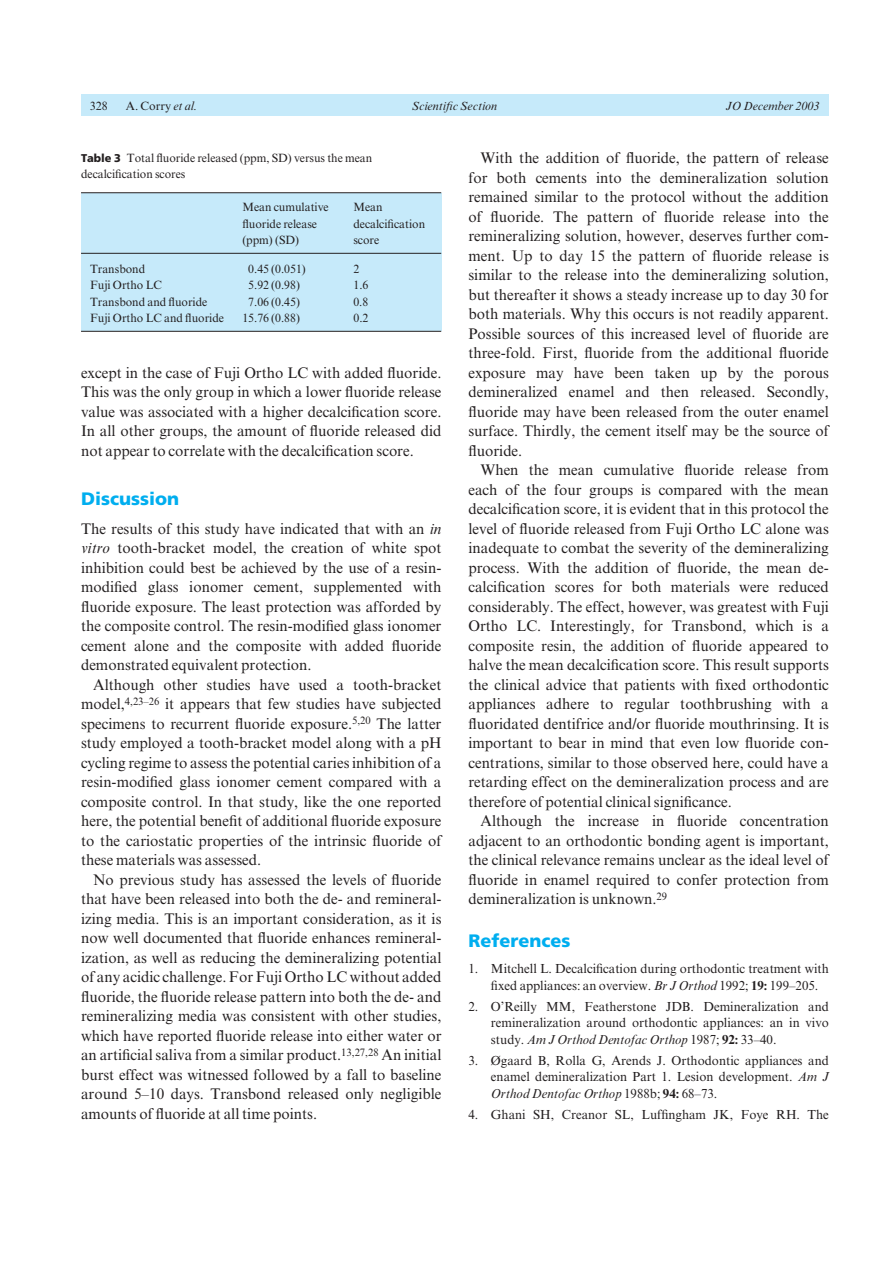
<style>
.page{position:relative;width:893px;height:1263px;background:#fff}
.page>*{position:absolute;margin:0;border:0;box-sizing:border-box;transform-origin:0 0}
.t1{font:900 18px "Frutiger";color:#00aeef}
.t2{font:15.3px/19.5px "Times NRMT";color:#231f20;text-align:justify}
.t3{font:13.2px/16.5px "Times NRMT";color:#231f20;text-align:justify}
.t4{font:12px/16.5px "Times NRMT";color:#231f20}
.t5{font:italic 12px "Times NRMT";color:#231f20}
.s1{font-style:italic}
.s2{font-family:"Frutiger";font-weight:900;font-size:11.25px}
.s3{font-weight:700}
</style>
<div class="page">
<div style="left:81px;top:94px;width:747px;height:22px;background:#c6eafa"></div>
<div style="left:81px;top:193px;width:360px;height:138px;background:#c6eafa"></div>
<hr style="left:81px;top:192px;width:360px;height:1px;background:#231f20">
<hr style="left:81px;top:253px;width:360px;height:1px;background:#231f20">
<hr style="left:81px;top:331px;width:360px;height:1px;background:#231f20">
<p class="t4" style="left:90px;top:99px;width:19px">328</p>
<p class="t4" style="left:126px;top:99px;width:73px">A. Corry <span class="s1">et al.</span></p>
<p class="t5" style="left:412px;top:101px;width:87px">Scientific Section</p>
<p class="t5" style="left:726px;top:101px;width:95px">JO December 2003</p>
<p class="t4" style="left:81px;top:150px;width:293px"><span class="s2">Table 3</span> Total fluoride released (ppm, SD) versus the mean decalcification scores</p>
<p class="t4" style="left:242px;top:200px;width:88px">Mean cumulative</p>
<p class="t4" style="left:353px;top:200px;width:31px">Mean</p>
<p class="t4" style="left:242px;top:216px;width:76px">fluoride release</p>
<p class="t4" style="left:353px;top:216px;width:73px">decalcification</p>
<p class="t4" style="left:242px;top:233px;width:58px">(ppm) (SD)</p>
<p class="t4" style="left:353px;top:233px;width:27px">score</p>
<p class="t4" style="left:90px;top:261px;width:57px">Transbond</p>
<p class="t4" style="left:248px;top:261px;width:59px">0.45 (0.051)</p>
<p class="t4" style="left:353px;top:261px;width:7px">2</p>
<p class="t4" style="left:90px;top:278px;width:73px">Fuji Ortho LC</p>
<p class="t4" style="left:248px;top:278px;width:53px">5.92 (0.98)</p>
<p class="t4" style="left:353px;top:278px;width:16px">1.6</p>
<p class="t4" style="left:90px;top:294px;width:119px">Transbond and fluoride</p>
<p class="t4" style="left:248px;top:294px;width:53px">7.06 (0.45)</p>
<p class="t4" style="left:353px;top:294px;width:16px">0.8</p>
<p class="t4" style="left:90px;top:311px;width:136px">Fuji Ortho LC and fluoride</p>
<p class="t4" style="left:242px;top:311px;width:59px">15.76 (0.88)</p>
<p class="t4" style="left:353px;top:311px;width:16px">0.2</p>
<p class="t2" style="left:81px;top:364px;width:362px">except in the case of Fuji Ortho LC with added fluoride.<br>This was the only group in which a lower fluoride release value was associated with a higher decalcification score.<br>In all other groups, the amount of fluoride released did not appear to correlate with the decalcification score.</p>
<p class="t1" style="left:81px;top:491px;width:100px">Discussion</p>
<p class="t2" style="left:81px;top:520px;width:362px">The results of this study have indicated that with an <span class="s1">in vitro</span> tooth-bracket model, the creation of white spot inhibition could best be achieved by the use of a resin&shy;modified glass ionomer cement, supplemented with fluoride exposure. The least protection was afforded by the composite control. The resin-modified glass ionomer cement alone and the composite with added fluoride demonstrated equivalent protection.</p>
<p class="t2" style="left:81px;top:676px;width:362px;text-indent:12px">Although other studies have used a tooth-bracket model,<sup>4,23–26</sup> it appears that few studies have subjected specimens to recurrent fluoride exposure.<sup>5,20</sup> The latter study employed a tooth-bracket model along with a pH cycling regime to assess the potential caries inhibition of a resin-modified glass ionomer cement compared with a composite control. In that study, like the one reported here, the potential benefit of additional fluoride exposure to the cariostatic properties of the intrinsic fluoride of these materials was assessed.</p>
<p class="t2" style="left:81px;top:871px;width:362px;text-indent:12px">No previous study has assessed the levels of fluoride that have been released into both the de- and remineral&shy;izing media. This is an important consideration, as it is now well documented that fluoride enhances remineral&shy;ization, as well as reducing the demineralizing potential of any acidic challenge. For Fuji Ortho LC without added fluoride, the fluoride release pattern into both the de- and remineralizing media was consistent with other studies, which have reported fluoride release into either water or an artificial saliva from a similar product.<sup>13,27,28</sup> An initial burst effect was witnessed followed by a fall to baseline around 5–10 days. Transbond released only negligible amounts of fluoride at all time points.</p>
<p class="t2" style="left:468px;top:150px;width:362px;text-indent:12px">With the addition of fluoride, the pattern of release for both cements into the demineralization solution remained similar to the protocol without the addition of fluoride. The pattern of fluoride release into the remineralizing solution, however, deserves further com&shy;ment. Up to day 15 the pattern of fluoride release is similar to the release into the demineralizing solution, but thereafter it shows a steady increase up to day 30 for both materials. Why this occurs is not readily apparent.<br>Possible sources of this increased level of fluoride are three-fold. First, fluoride from the additional fluoride exposure may have been taken up by the porous demineralized enamel and then released. Secondly, fluoride may have been released from the outer enamel surface. Thirdly, the cement itself may be the source of fluoride.</p>
<p class="t2" style="left:468px;top:462px;width:362px;text-indent:12px">When the mean cumulative fluoride release from each of the four groups is compared with the mean decalcification score, it is evident that in this protocol the level of fluoride released from Fuji Ortho LC alone was inadequate to combat the severity of the demineralizing process. With the addition of fluoride, the mean de&shy;calcification scores for both materials were reduced considerably. The effect, however, was greatest with Fuji Ortho LC. Interestingly, for Transbond, which is a composite resin, the addition of fluoride appeared to halve the mean decalcification score. This result supports the clinical advice that patients with fixed orthodontic appliances adhere to regular toothbrushing with a fluoridated dentifrice and/or fluoride mouthrinsing. It is important to bear in mind that even low fluoride con&shy;centrations, similar to those observed here, could have a retarding effect on the demineralization process and are therefore of potential clinical significance.</p>
<p class="t2" style="left:468px;top:813px;width:362px;text-indent:12px">Although the increase in fluoride concentration adjacent to an orthodontic bonding agent is important, the clinical relevance remains unclear as the ideal level of fluoride in enamel required to confer protection from demineralization is unknown.<sup>29</sup></p>
<p class="t1" style="left:468px;top:934px;width:103px">References</p>
<p class="t3" style="left:491px;top:962px;width:339px;text-indent:-23px">1. Mitchell L. Decalcification during orthodontic treatment with fixed appliances: an overview. <span class="s1">Br J Orthod</span> 1992; <span class="s3">19:</span> 199–205.</p>
<p class="t3" style="left:491px;top:999px;width:339px;text-indent:-23px">2. O’Reilly MM, Featherstone JDB. Demineralization and remineralization around orthodontic appliances: an in vivo study. <span class="s1">Am J Orthod Dentofac Orthop</span> 1987; <span class="s3">92:</span> 33–40.</p>
<p class="t3" style="left:491px;top:1053px;width:339px;text-indent:-23px">3. Øgaard B, Rolla G, Arends J. Orthodontic appliances and enamel demineralization Part 1. Lesion development. <span class="s1">Am J Orthod Dentofac Orthop</span> 1988b; <span class="s3">94:</span> 68–73.</p>
<p class="t3" style="left:468px;top:1107px;width:362px">4. Ghani SH, Creanor SL, Luffingham JK, Foye RH. The</p>
</div>
